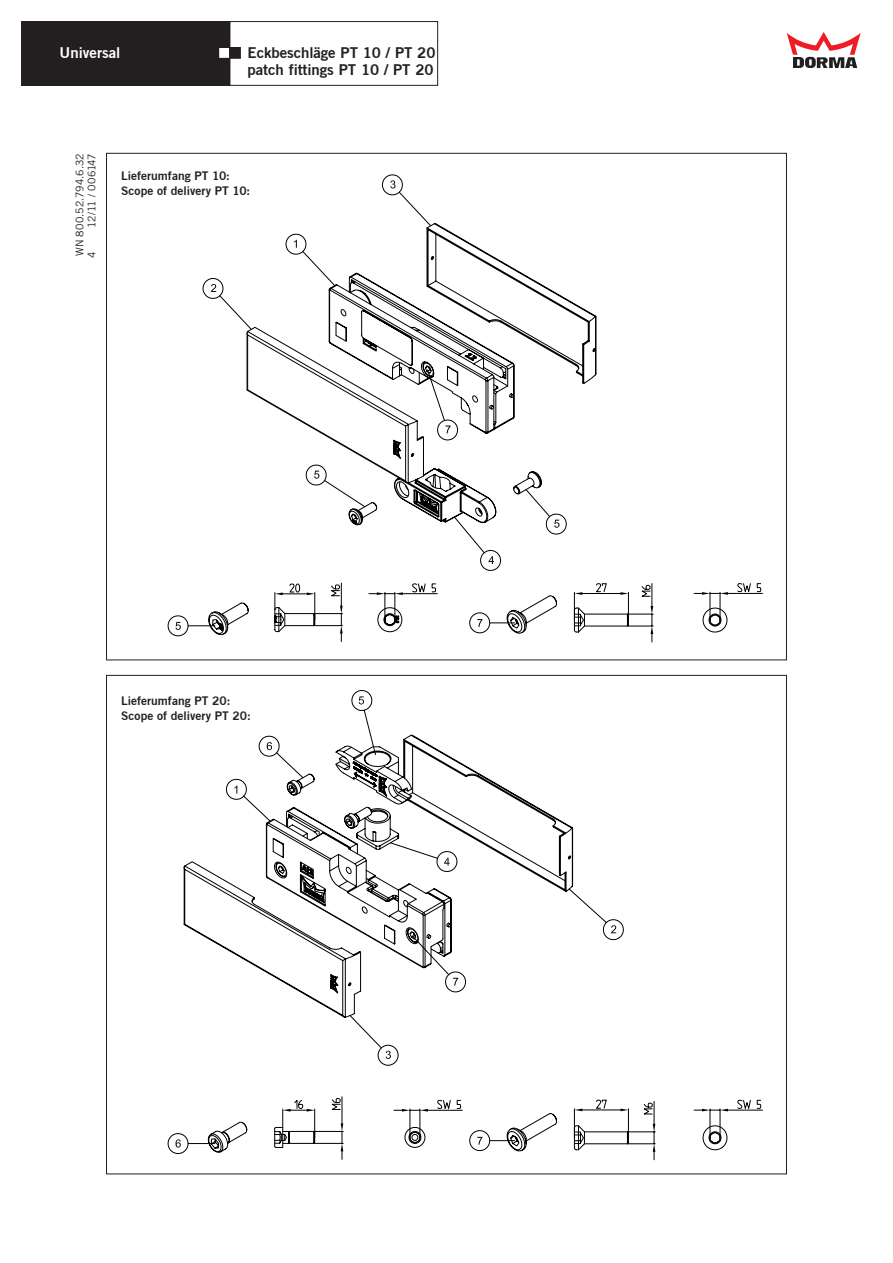
<style>
.page{position:relative;width:893px;height:1263px;background:#fff}
.page>*{position:absolute;margin:0;border:0;box-sizing:border-box;transform-origin:0 0}
.t1{font:15px/16.5px "Trade Gothic Bold Two";letter-spacing:-.005em;color:#231f20}
.t2{font:15px "Trade Gothic Bold Two";color:#fff}
.DORMA_Headlines{font:12px "Trade Gothic Bold Two";letter-spacing:.005em;color:#231f20}
.t3{font:10.5px/12px "Trade Gothic";letter-spacing:-.005em;color:#231f20}
.t4{font:10.5px "Trade Gothic";letter-spacing:-.04em;color:#231f20}
</style>
<div class="page">
<div style="left:21px;top:21px;width:209px;height:65px;background:#231f20"></div>
<div style="left:230px;top:21px;width:208px;height:65px;border:1px solid #231f20"></div>
<div style="left:219px;top:48px;width:11px;height:10px;background:#fff"></div>
<div style="left:218px;top:47px;width:12px;height:12px;border:1px solid #231f20"></div>
<div style="left:230px;top:48px;width:10px;height:10px;background:#231f20"></div>
<div style="left:229px;top:47px;width:12px;height:11px;border:1px solid #231f20"></div>
<svg style="left:787px;top:32px;width:74px;height:36px"></svg>
<svg style="left:286px;top:184px;width:96px;height:71px"></svg>
<svg style="left:382px;top:174px;width:381px;height:433px"></svg>
<svg style="left:702px;top:592px;width:8px;height:3px"></svg>
<svg style="left:720px;top:592px;width:8px;height:3px"></svg>
<svg style="left:737px;top:583px;width:24px;height:10px"></svg>
<svg style="left:702px;top:607px;width:26px;height:26px"></svg>
<svg style="left:203px;top:278px;width:49px;height:52px"></svg>
<svg style="left:272px;top:255px;width:325px;height:114px"></svg>
<svg style="left:168px;top:369px;width:486px;height:274px"></svg>
<svg style="left:573px;top:1100px;width:82px;height:60px"></svg>
<svg style="left:597px;top:913px;width:27px;height:27px"></svg>
<hr style="left:728px;top:1110px;width:34px;height:1px;background:#000">
<svg style="left:737px;top:1100px;width:24px;height:10px"></svg>
<svg style="left:694px;top:1109px;width:34px;height:42px"></svg>
<svg style="left:207px;top:1144px;width:22px;height:9px"></svg>
<svg style="left:509px;top:1113px;width:48px;height:39px"></svg>
<svg style="left:515px;top:794px;width:82px;height:121px"></svg>
<svg style="left:188px;top:690px;width:327px;height:454px"></svg>
<svg style="left:168px;top:1133px;width:21px;height:21px"></svg>
<svg style="left:469px;top:1130px;width:21px;height:21px"></svg>
<p class="t2" style="left:60px;top:44px;width:62px">Universal</p>
<p class="t1" style="left:248px;top:44px;width:189px">Eckbeschläge PT 10 / PT 20 patch fittings PT 10 / PT 20</p>
<p class="t3" style="left:74px;top:258px;width:106px;rotate:-90deg">WN 800.52.794.6.32<br>4</p>
<p class="t4" style="left:85px;top:228px;width:77px;rotate:-90deg">12/11 / 006147</p>
<p class="DORMA_Headlines" style="left:121px;top:168px;width:110px">Lieferumfang PT 10:</p>
<p class="DORMA_Headlines" style="left:121px;top:183px;width:131px">Scope of delivery PT 10:</p>
<p class="DORMA_Headlines" style="left:121px;top:693px;width:111px">Lieferumfang PT 20:</p>
<p class="DORMA_Headlines" style="left:121px;top:708px;width:131px">Scope of delivery PT 20:</p>
</div>
